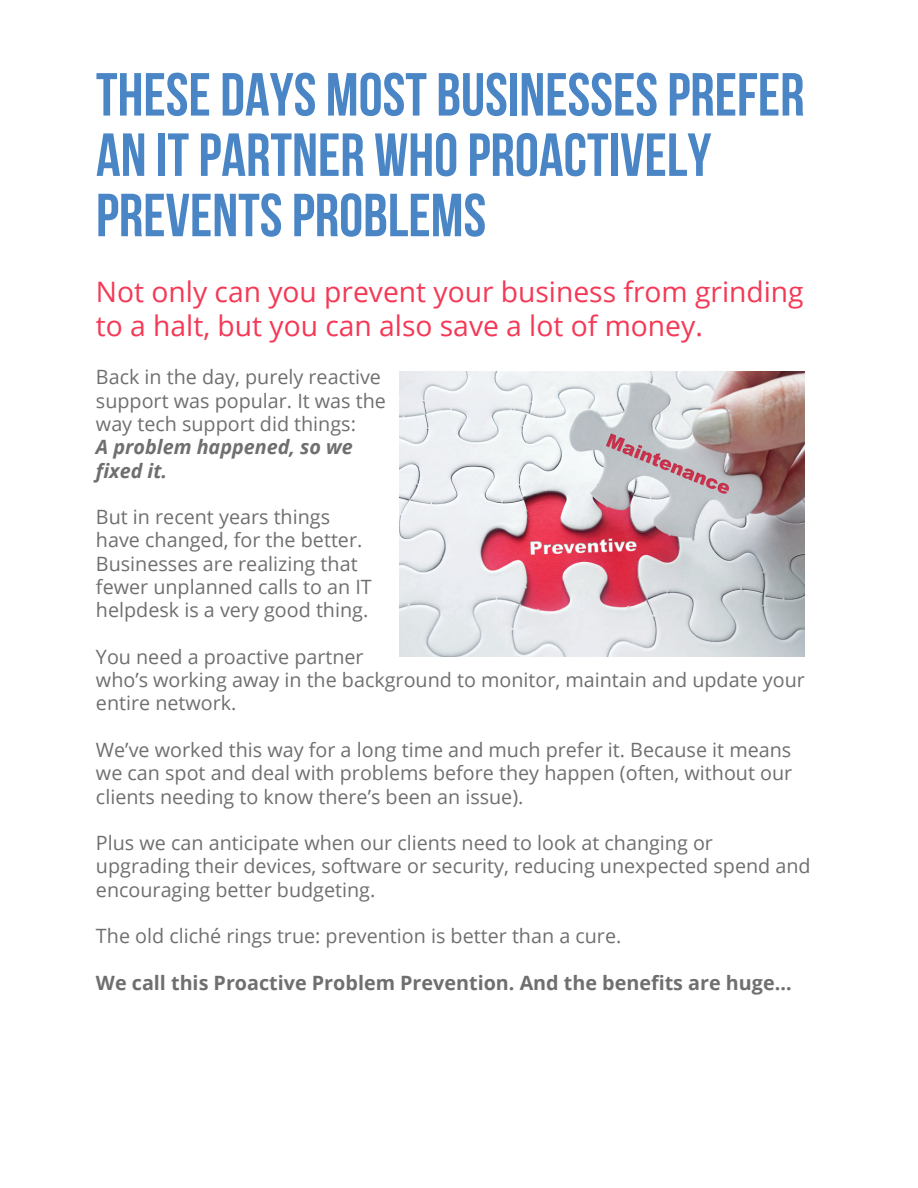
<style>
.page{position:relative;width:918px;height:1188px;background:#fff}
.page>*{position:absolute;margin:0;border:0;box-sizing:border-box;transform-origin:0 0}
.t1{font:700 60.6px "Bebas Neue";color:#4a85c5}
.t2{font:28.2px/33.9px "Open Sans";color:#f43956}
.t3{font:19.8px/23.2px "Open Sans";color:#706f6f;text-align:justify}
.t4{font:700 19.8px "Open Sans";color:#706f6f}
.t5{font:italic 700 19.8px "Open Sans";color:#706f6f}
</style>
<div class="page">
<img style="left:399px;top:372px;width:405px;height:284px">
<p class="t1" style="left:96px;top:70px;width:710px">THESE DAYS MOST BUSINESSESPREFER</p>
<p class="t1" style="left:96px;top:130px;width:617px">AN ITPARTNER WHOPROACTIVELY</p>
<p class="t1" style="left:96px;top:191px;width:392px">PREVENTSPROBLEMS</p>
<p class="t2" style="left:96px;top:274px;width:709px">Not only can you prevent your business from grinding to a halt, but you can also save a lot of money.</p>
<p class="t3" style="left:96px;top:365px;width:287px">Back in the day, purely reactive</p>
<p class="t3" style="left:96px;top:388px;width:292px">support was popular. It was the</p>
<p class="t3" style="left:96px;top:412px;width:261px">way tech support did things:</p>
<p class="t5" style="left:96px;top:433px;width:258px">A problem happened, so we</p>
<p class="t5" style="left:96px;top:456px;width:73px">fixed it.</p>
<p class="t3" style="left:96px;top:505px;width:236px">But in recent years things</p>
<p class="t3" style="left:96px;top:528px;width:268px">have changed, for the better.</p>
<p class="t3" style="left:96px;top:551px;width:263px">Businesses are realizing that</p>
<p class="t3" style="left:96px;top:575px;width:277px">fewer unplanned calls to an IT</p>
<p class="t3" style="left:96px;top:598px;width:274px">helpdesk is a very good thing.</p>
<p class="t3" style="left:96px;top:645px;width:269px">You need a proactive partner</p>
<p class="t3" style="left:96px;top:668px;width:710px">who’s working away in the background to monitor, maintain and update your</p>
<p class="t3" style="left:96px;top:691px;width:142px">entire network.</p>
<p class="t3" style="left:96px;top:738px;width:698px">We’ve worked this way for a long time and much prefer it. Because it means we can spot and deal with problems before they happen (often, without our clients needing to know there’s been an issue).</p>
<p class="t3" style="left:96px;top:831px;width:716px;text-align:left">Plus we can anticipate when our clients need to look at changing or upgrading their devices, software or security, reducing unexpected spend and encouraging better budgeting.</p>
<p class="t3" style="left:96px;top:924px;width:527px">The old cliché rings true: prevention is better than a cure.</p>
<p class="t4" style="left:96px;top:969px;width:697px">We call this Proactive Problem Prevention. And the benefits are huge…</p>
</div>
